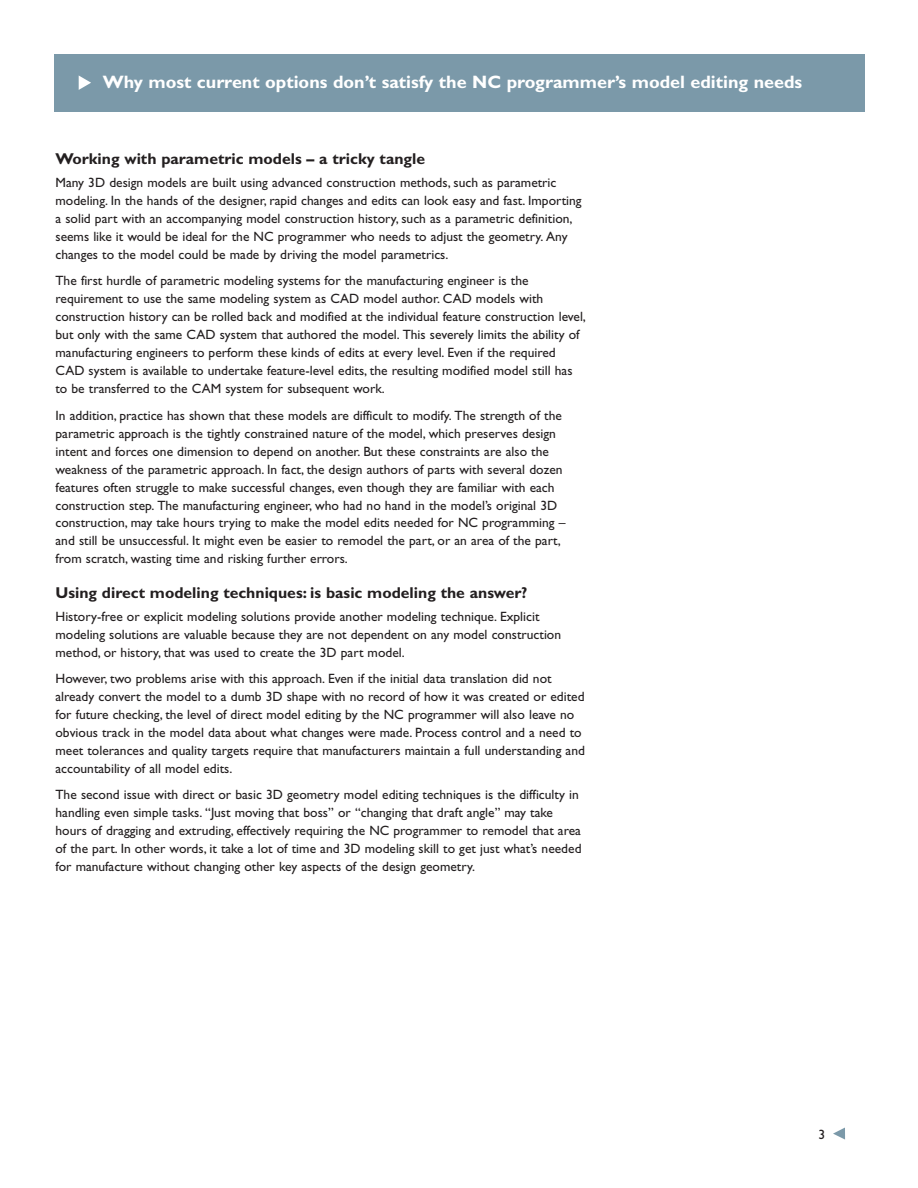
<style>
.page{position:relative;width:918px;height:1188px;background:#fff}
.page>*{position:absolute;margin:0;border:0;box-sizing:border-box;transform-origin:0 0}
.t1{font:700 18px "Gill Sans Std";color:#fff}
.t2{font:700 15.75px "Gill Sans Std";color:#231f20}
.t3{font:13.5px/18px "Gill Sans Std";color:#231f20}
</style>
<div class="page">
<svg style="left:833px;top:1128px;width:12px;height:12px"></svg>
<div style="left:54px;top:54px;width:810px;height:58px;background:#7b99a9"></div>
<svg style="left:79px;top:75px;width:12px;height:15px"></svg>
<h1 class="t1" style="left:103px;top:75px;width:701px">Why most current options don’t satisfy the NC programmer’s model editing needs</h1>
<p class="t2" style="left:56px;top:153px;width:371px">Working with parametric models – a tricky tangle</p>
<p class="t3" style="left:56px;top:175px;width:528px">Many 3D design models are built using advanced construction methods, such as parametric modeling. In the hands of the designer, rapid changes and edits can look easy and fast. Importing a solid part with an accompanying model construction history, such as a parametric definition, seems like it would be ideal for the NC programmer who needs to adjust the geometry. Any changes to the model could be made by driving the model parametrics.</p>
<p class="t3" style="left:56px;top:273px;width:532px">The first hurdle of parametric modeling systems for the manufacturing engineer is the requirement to use the same modeling system as CAD model author. CAD models with construction history can be rolled back and modified at the individual feature construction level, but only with the same CAD system that authored the model. This severely limits the ability of manufacturing engineers to perform these kinds of edits at every level. Even if the required CAD system is available to undertake feature-level edits, the resulting modified model still has to be transferred to the CAM system for subsequent work.</p>
<p class="t3" style="left:56px;top:407px;width:512px">In addition, practice has shown that these models are difficult to modify. The strength of the parametric approach is the tightly constrained nature of the model, which preserves design intent and forces one dimension to depend on another. But these constraints are also the weakness of the parametric approach. In fact, the design authors of parts with several dozen features often struggle to make successful changes, even though they are familiar with each construction step. The manufacturing engineer, who had no hand in the model’s original 3D construction, may take hours trying to make the model edits needed for NC programming – and still be unsuccessful. It might even be easier to remodel the part, or an area of the part, from scratch, wasting time and risking further errors.</p>
<p class="t2" style="left:56px;top:587px;width:474px">Using direct modeling techniques: is basic modeling the answer?</p>
<p class="t3" style="left:56px;top:609px;width:507px">History-free or explicit modeling solutions provide another modeling technique. Explicit modeling solutions are valuable because they are not dependent on any model construction method, or history, that was used to create the 3D part model.</p>
<p class="t3" style="left:56px;top:671px;width:531px">However, two problems arise with this approach. Even if the initial data translation did not already convert the model to a dumb 3D shape with no record of how it was created or edited for future checking, the level of direct model editing by the NC programmer will also leave no obvious track in the model data about what changes were made. Process control and a need to meet tolerances and quality targets require that manufacturers maintain a full understanding and accountability of all model edits.</p>
<p class="t3" style="left:56px;top:787px;width:528px">The second issue with direct or basic 3D geometry model editing techniques is the difficulty in handling even simple tasks. “Just moving that boss” or “changing that draft angle” may take hours of dragging and extruding, effectively requiring the NC programmer to remodel that area of the part. In other words, it take a lot of time and 3D modeling skill to get just what’s needed for manufacture without changing other key aspects of the design geometry.</p>
<p class="t3" style="left:818px;top:1126px;width:8px">3</p>
</div>
